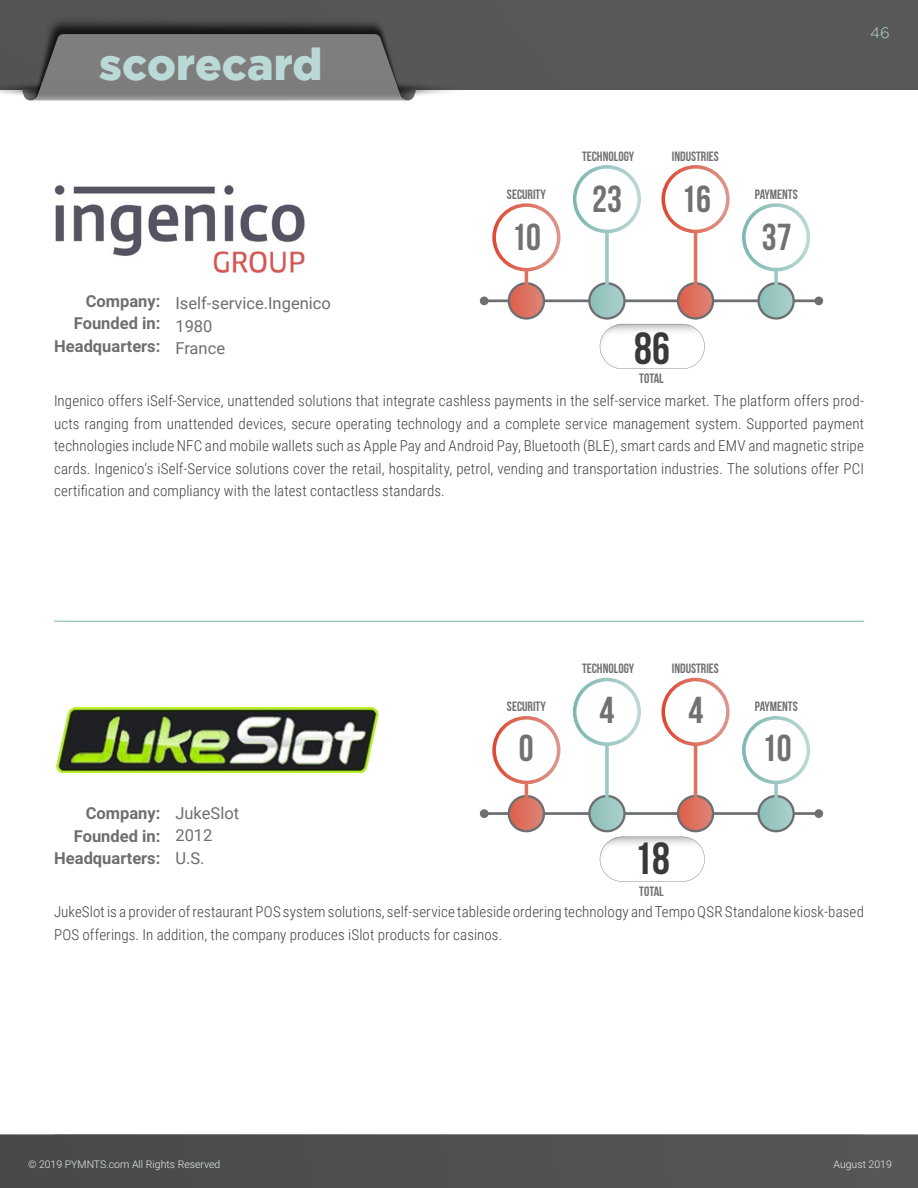
<style>
.page{position:relative;width:918px;height:1188px;background:#fff}
.page>*{position:absolute;margin:0;border:0;box-sizing:border-box;transform-origin:0 0}
.t1{font:700 45px "Bebas Neue";color:#393939}
.t2{font:900 44.25px "Gotham";color:#bbd9d7}
.t3{font:700 37.5px "Bebas Neue";color:#717073}
.t4{font:700 16.5px/22.5px "Roboto";color:#6d6e71;text-align:right}
.t5{font:16.5px "Roboto";color:#6d6e71}
.Body{font:300 15px/22.5px "Roboto Condensed";letter-spacing:.005em;color:#414042;text-align:justify}
.t6{font:300 15px "Gotham";color:#bbd9d7}
.t7{font:700 13.5px "Bebas Neue";color:#717073}
.t8{font:300 10.5px "Roboto";color:#e8f1f0}
</style>
<div class="page">
<svg style="left:480px;top:165px;width:343px;height:204px"></svg>
<svg style="left:480px;top:678px;width:343px;height:204px"></svg>
<hr style="left:54px;top:621px;width:810px;height:1px;background:#7eb7b0">
<hr style="left:54px;top:1134px;width:811px;height:1px;background:#a7a9ac">
<div style="left:0;top:0;width:918px;height:89px;background:#585858"></div>
<div style="left:0;top:1135px;width:918px;height:53px;background:#505050"></div>
<svg style="left:0;top:20px;width:489px;height:81px"></svg>
<img style="left:54px;top:185px;width:251px;height:89px">
<img style="left:56px;top:708px;width:323px;height:65px">
<h2 class="t2" style="left:99px;top:39px;width:225px">scorecard</h2>
<p class="t4" style="left:54px;top:289px;width:108px">Company:<br>Founded in:<br>Headquarters:</p>
<p class="t5" style="left:175px;top:292px;width:157px">Iself-service.Ingenico</p>
<p class="t5" style="left:175px;top:314px;width:39px">1980</p>
<p class="t5" style="left:175px;top:337px;width:51px">France</p>
<p class="t7" style="left:507px;top:187px;width:40px">SECURITY</p>
<p class="t3" style="left:511px;top:216px;width:31px">10</p>
<p class="t7" style="left:582px;top:149px;width:54px">TECHNOLOGY</p>
<p class="t3" style="left:592px;top:178px;width:31px">23</p>
<p class="t7" style="left:672px;top:149px;width:49px">INDUSTRIES</p>
<p class="t3" style="left:681px;top:178px;width:31px">16</p>
<p class="t1" style="left:634px;top:324px;width:37px">86</p>
<p class="t7" style="left:639px;top:371px;width:26px">TOTAL</p>
<p class="t7" style="left:755px;top:187px;width:45px">PAYMENTS</p>
<p class="t3" style="left:762px;top:216px;width:31px">37</p>
<p class="t6" style="left:870px;top:24px;width:21px">46</p>
<p class="Body" style="left:54px;top:389px;width:812px">Ingenico offers iSelf-Service, unattended solutions that integrate cashless payments in the self-service market. The platform offers prod&shy;ucts ranging from unattended devices, secure operating technology and a complete service management system. Supported payment technologies include NFC and mobile wallets such as Apple Pay and Android Pay, Bluetooth (BLE), smart cards and EMV and magnetic stripe cards. Ingenico’s iSelf-Service solutions cover the retail, hospitality, petrol, vending and transportation industries. The solutions offer PCI certification and compliancy with the latest contactless standards.</p>
<p class="t4" style="left:54px;top:801px;width:108px">Company:<br>Founded in:<br>Headquarters:</p>
<p class="t5" style="left:175px;top:801px;width:65px">JukeSlot</p>
<p class="t5" style="left:175px;top:824px;width:39px">2012</p>
<p class="t5" style="left:175px;top:846px;width:31px">U.S.</p>
<p class="t7" style="left:507px;top:699px;width:40px">SECURITY</p>
<p class="t3" style="left:519px;top:727px;width:16px">0</p>
<p class="t7" style="left:582px;top:661px;width:54px">TECHNOLOGY</p>
<p class="t3" style="left:600px;top:689px;width:16px">4</p>
<p class="t7" style="left:672px;top:661px;width:49px">INDUSTRIES</p>
<p class="t3" style="left:689px;top:689px;width:16px">4</p>
<p class="t1" style="left:634px;top:834px;width:37px">18</p>
<p class="t7" style="left:639px;top:884px;width:26px">TOTAL</p>
<p class="t7" style="left:755px;top:699px;width:45px">PAYMENTS</p>
<p class="t3" style="left:762px;top:727px;width:31px">10</p>
<p class="Body" style="left:54px;top:900px;width:812px">JukeSlot is a provider of restaurant POS system solutions, self-service tableside ordering technology and Tempo QSR Standalone kiosk-based<br>POS offerings. In addition, the company produces iSlot products for casinos.</p>
<p class="t8" style="left:28px;top:1157px;width:194px">© 2019 PYMNTS.com All Rights Reserved</p>
<p class="t8" style="left:834px;top:1157px;width:60px">August 2019</p>
</div>
